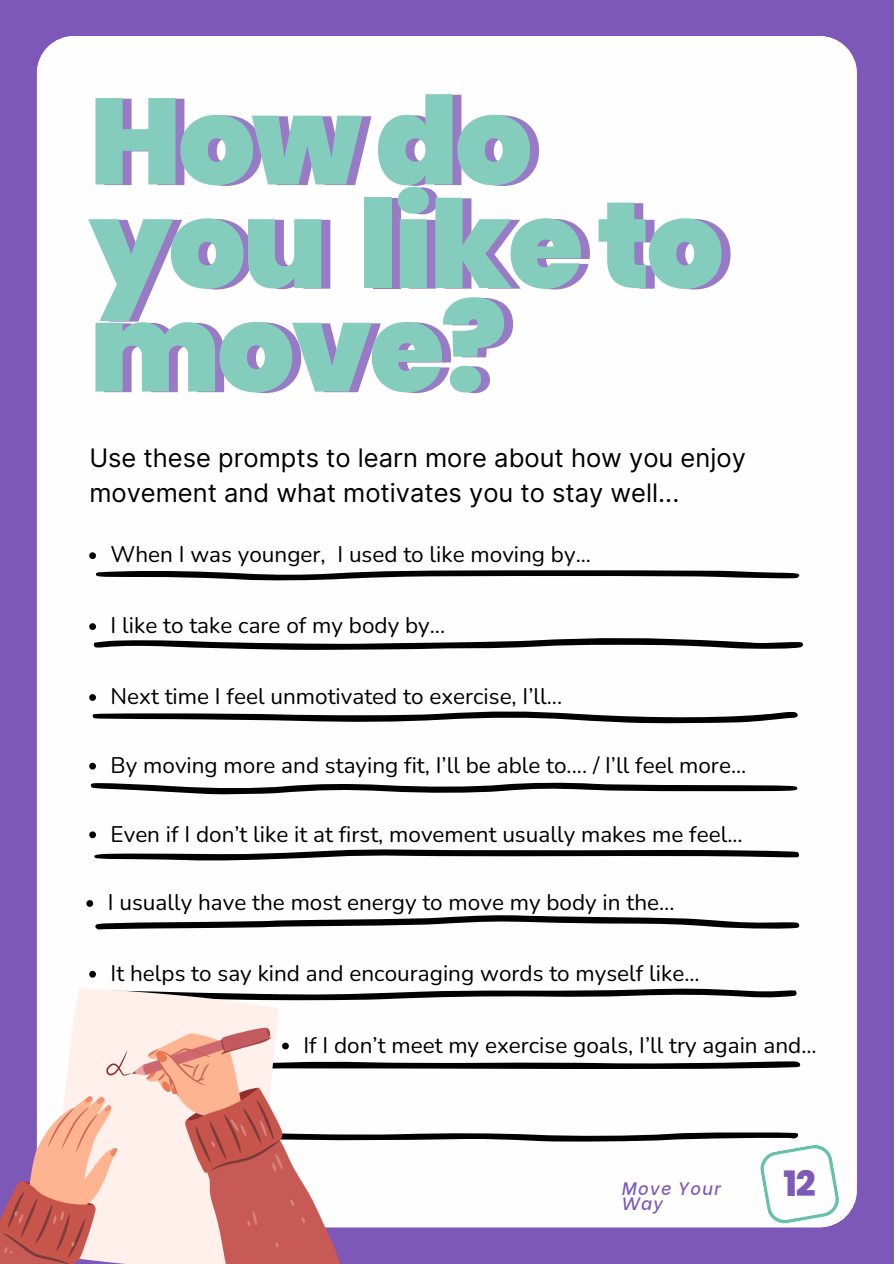
<style>
.page{position:relative;width:894px;height:1264px;background:#fff}
.page>*{position:absolute;margin:0;border:0;box-sizing:border-box;transform-origin:0 0}
.t1{font:900 121.95px/103.5px "Poppins";letter-spacing:-.03em;color:#987ac6}
.t2{font:800 34.95px "Poppins";color:#7e59b8}
.t3{font:25.5px/34.8px "Inter";color:#000}
.t4{font:22.5px "Nunito";color:#000}
.t5{font:italic 500 18px "Be Vietnam";letter-spacing:.07em;color:#7e59b8}
</style>
<div class="page">
<div style="left:0;top:0;width:893px;height:1263px;background:#7e58b8"></div>
<div style="left:37px;top:36px;width:819px;height:1190px;background:#fefefe"></div>
<svg style="left:90px;top:570px;width:713px;height:572px;background:#e6e6e6"></svg>
<img style="left:0;top:988px;width:348px;height:275px">
<svg style="left:89px;top:552px;width:7px;height:7px"></svg>
<svg style="left:89px;top:623px;width:7px;height:7px"></svg>
<svg style="left:89px;top:694px;width:7px;height:7px"></svg>
<svg style="left:89px;top:762px;width:7px;height:7px"></svg>
<svg style="left:89px;top:831px;width:7px;height:7px"></svg>
<svg style="left:86px;top:900px;width:7px;height:6px"></svg>
<svg style="left:282px;top:1042px;width:7px;height:7px"></svg>
<svg style="left:89px;top:970px;width:7px;height:7px"></svg>
<svg style="left:690px;top:1091px;width:150px;height:133px;background:#f0f3f2"></svg>
<h1 class="t1" style="left:98px;top:91px;width:636px">Howdo you liketo move?</h1>
<p class="t3" style="left:89px;top:440px;width:657px">Use these prompts to learn more about how you enjoy movement and what motivates you to stay well...</p>
<p class="t4" style="left:111px;top:539px;width:482px">When I was younger, I used to like moving by...</p>
<p class="t4" style="left:111px;top:610px;width:336px">I like to take care of my body by...</p>
<p class="t4" style="left:111px;top:681px;width:453px">Next time I feel unmotivated to exercise, I’ll...</p>
<p class="t4" style="left:111px;top:750px;width:637px">By moving more and staying fit, I’ll be able to.... / I’ll feel more...</p>
<p class="t4" style="left:111px;top:818px;width:633px">Even if I don’t like it at first, movement usually makes me feel...</p>
<p class="t4" style="left:108px;top:887px;width:568px">I usually have the most energy to move my body in the...</p>
<p class="t4" style="left:111px;top:958px;width:590px">It helps to say kind and encouraging words to myself like...</p>
<p class="t4" style="left:303px;top:1030px;width:514px">If I don’t meet my exercise goals, I’ll try again and...</p>
<p class="t5" style="left:621px;top:1173px;width:100px">Move Your</p>
<p class="t5" style="left:621px;top:1188px;width:42px">Way</p>
<p class="t2" style="left:783px;top:1159px;width:34px">12</p>
</div>
